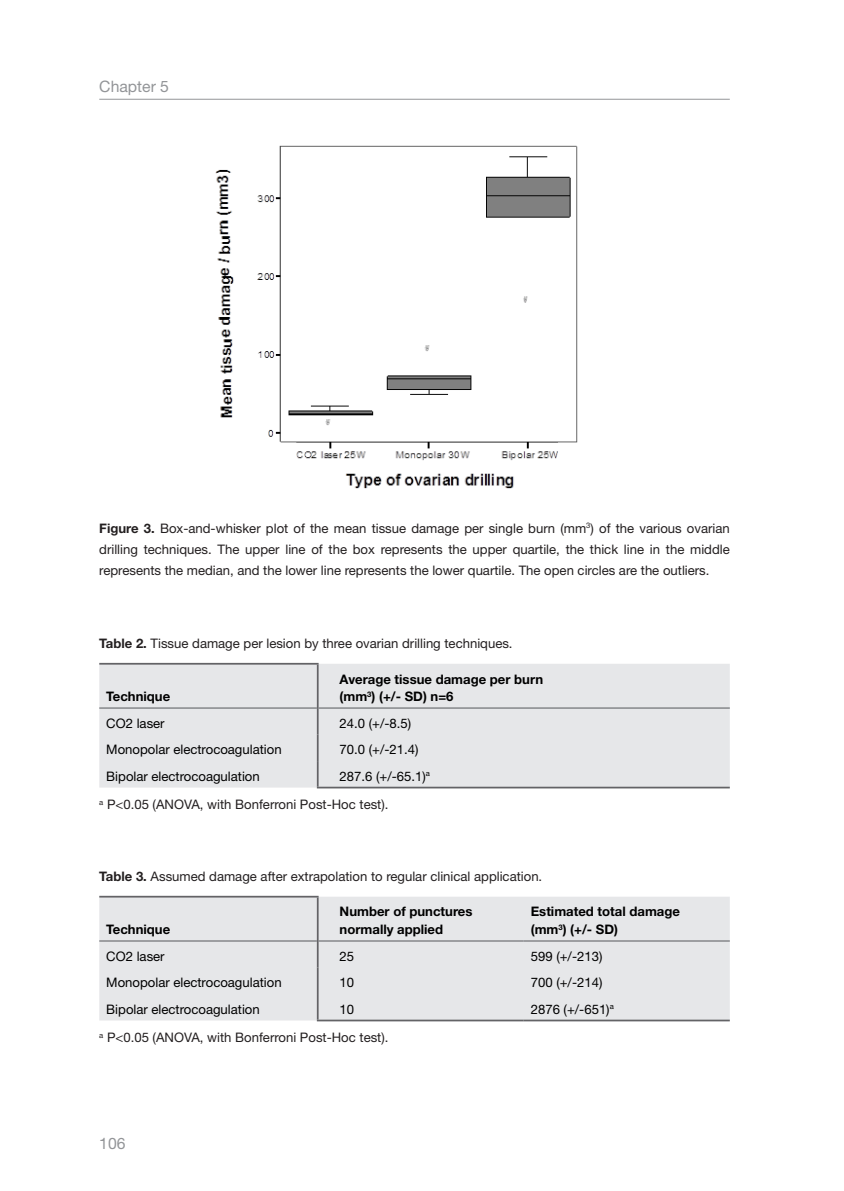
<style>
.page{position:relative;width:844px;height:1191px;background:#fff}
.page>*{position:absolute;margin:0;border:0;box-sizing:border-box;transform-origin:0 0}
.t1{font:15.75px "Helvetica Neue";color:#939598}
.Title_figure{font:13.12px/21px "Helvetica Neue";color:#231f20;text-align:justify}
.Title_footer_table{font:13.12px "Helvetica Neue";color:#231f20}
.Formule{font:13.12px "Helvetica Neue";color:#000}
.Formule-2{font:700 13.12px/17.5px "Helvetica Neue";color:#000}
.s1{font-weight:700}
</style>
<div class="page">
<hr style="left:99px;top:99px;width:630px;height:1px;background:#939598">
<img style="left:215px;top:145px;width:363px;height:344px">
<div style="left:99px;top:664px;width:630px;height:123px;background:#e6e7e9"></div>
<hr style="left:99px;top:707px;width:218px;height:2px;background:#939598">
<hr style="left:318px;top:707px;width:411px;height:2px;background:#939598">
<hr style="left:99px;top:663px;width:219px;height:1px;background:#636366">
<hr style="left:317px;top:664px;width:1px;height:44px;background:#636366">
<svg style="left:317px;top:708px;width:1px;height:78px"></svg>
<hr style="left:317px;top:786px;width:412px;height:2px;background:#636366">
<div style="left:99px;top:896px;width:630px;height:124px;background:#e6e7e9"></div>
<hr style="left:99px;top:940px;width:218px;height:2px;background:#939598">
<hr style="left:318px;top:940px;width:205px;height:2px;background:#939598">
<hr style="left:523px;top:940px;width:206px;height:2px;background:#939598">
<hr style="left:99px;top:895px;width:219px;height:2px;background:#636366">
<hr style="left:317px;top:897px;width:1px;height:44px;background:#636366">
<svg style="left:317px;top:941px;width:1px;height:78px"></svg>
<hr style="left:317px;top:1019px;width:206px;height:2px;background:#636366">
<hr style="left:523px;top:1019px;width:206px;height:2px;background:#636366">
<p class="t1" style="left:99px;top:75px;width:71px">Chapter 5</p>
<p class="Title_figure" style="left:99px;top:518px;width:632px"><span class="s1">Figure 3.</span> Box-and-whisker plot of the mean tissue damage per single burn (mm<sup>3</sup>) of the various ovarian drilling techniques. The upper line of the box represents the upper quartile, the thick line in the middle represents the median, and the lower line represents the lower quartile. The open circles are the outliers.</p>
<p class="Title_footer_table" style="left:99px;top:634px;width:415px"><span class="s1">Table 2.</span> Tissue damage per lesion by three ovarian drilling techniques.</p>
<p class="Formule-2" style="left:106px;top:688px;width:65px">Technique</p>
<p class="Formule-2" style="left:339px;top:670px;width:205px">Average tissue damage per burn</p>
<p class="Formule-2" style="left:339px;top:688px;width:115px">(mm<sup>3</sup>) (+/- SD) n=6</p>
<p class="Formule" style="left:106px;top:713px;width:60px">CO2 laser</p>
<p class="Formule" style="left:339px;top:713px;width:73px">24.0 (+/-8.5)</p>
<p class="Formule" style="left:106px;top:740px;width:177px">Monopolar electrocoagulation</p>
<p class="Formule" style="left:339px;top:740px;width:80px">70.0 (+/-21.4)</p>
<p class="Formule" style="left:106px;top:766px;width:155px">Bipolar electrocoagulation</p>
<p class="Formule" style="left:339px;top:766px;width:92px">287.6 (+/-65.1)<sup>a</sup></p>
<p class="Title_footer_table" style="left:99px;top:795px;width:290px"><sup>a</sup> P&lt;0.05 (ANOVA, with Bonferroni Post-Hoc test).</p>
<p class="Title_footer_table" style="left:99px;top:866px;width:444px"><span class="s1">Table 3.</span> Assumed damage after extrapolation to regular clinical application.</p>
<p class="Formule-2" style="left:106px;top:921px;width:65px">Technique</p>
<p class="Formule-2" style="left:339px;top:903px;width:134px">Number of punctures normally applied</p>
<p class="Formule-2" style="left:530px;top:903px;width:151px">Estimated total damage</p>
<p class="Formule-2" style="left:530px;top:921px;width:89px">(mm<sup>3</sup>) (+/- SD)</p>
<p class="Formule" style="left:106px;top:946px;width:60px">CO2 laser</p>
<p class="Formule" style="left:339px;top:946px;width:16px">25</p>
<p class="Formule" style="left:530px;top:946px;width:73px">599 (+/-213)</p>
<p class="Formule" style="left:106px;top:973px;width:177px">Monopolar electrocoagulation</p>
<p class="Formule" style="left:339px;top:973px;width:16px">10</p>
<p class="Formule" style="left:530px;top:973px;width:73px">700 (+/-214)</p>
<p class="Formule" style="left:106px;top:999px;width:155px">Bipolar electrocoagulation</p>
<p class="Formule" style="left:339px;top:999px;width:16px">10</p>
<p class="Formule" style="left:530px;top:999px;width:84px">2876 (+/-651)<sup>a</sup></p>
<p class="Title_footer_table" style="left:99px;top:1028px;width:290px"><sup>a</sup> P&lt;0.05 (ANOVA, with Bonferroni Post-Hoc test).</p>
<p class="t1" style="left:99px;top:1131px;width:28px">106</p>
</div>
